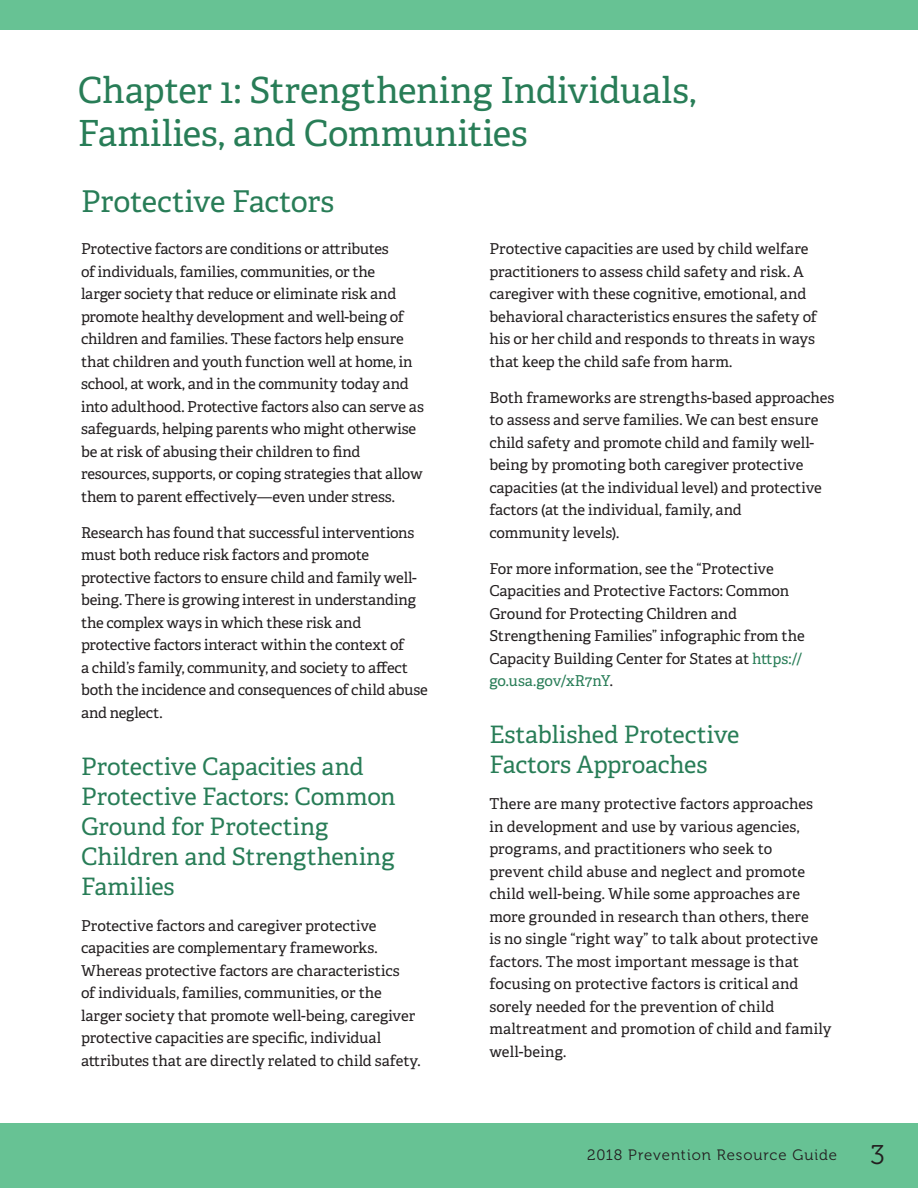
<style>
.page{position:relative;width:918px;height:1188px;background:#fff}
.page>*{position:absolute;margin:0;border:0;box-sizing:border-box;transform-origin:0 0}
.t1{font:36px/43.2px "Adelle PE";letter-spacing:-.005em;color:#287d57}
.t2{font:30px "Adelle PE";letter-spacing:-.015em;color:#287d57}
.t3{font:24px/30px "Adelle PE";letter-spacing:-.005em;color:#287d57}
.t4{font:15px/22.5px "Adelle PE";letter-spacing:-.005em;color:#231f20}
.t5{font:15px "Museo 300";letter-spacing:.06em;color:#231f20}
.s1{color:#287d57}
.s2{font-size:27px}
</style>
<div class="page">
<div style="left:1px;top:1123px;width:917px;height:65px;background:#67c294"></div>
<hr style="left:0;top:1123px;width:1px;height:65px;background:#67c294">
<div style="left:1px;top:0;width:917px;height:29px;background:#67c294"></div>
<svg style="left:0;top:0;width:1px;height:29px"></svg>
<h1 class="t1" style="left:78px;top:67px;width:620px">Chapter 1: Strengthening Individuals,<br>Families, and Communities</h1>
<h2 class="t2" style="left:81px;top:179px;width:255px">Protective Factors</h2>
<p class="t4" style="left:81px;top:237px;width:344px">Protective factors are conditions or attributes<br>of individuals, families, communities, or the<br>larger society that reduce or eliminate risk and promote healthy development and well-being of children and families. These factors help ensure that children and youth function well at home, in school, at work, and in the community today and into adulthood. Protective factors also can serve as safeguards, helping parents who might otherwise be at risk of abusing their children to find resources, supports, or coping strategies that allow them to parent effectively—even under stress.</p>
<p class="t4" style="left:81px;top:521px;width:348px">Research has found that successful interventions must both reduce risk factors and promote protective factors to ensure child and family well&shy;being. There is growing interest in understanding the complex ways in which these risk and protective factors interact within the context of<br>a child’s family, community, and society to affect both the incidence and consequences of child abuse and neglect.</p>
<h3 class="t3" style="left:81px;top:750px;width:316px">Protective Capacities and<br>Protective Factors: Common<br>Ground for Protecting<br>Children and Strengthening<br>Families</h3>
<p class="t4" style="left:81px;top:914px;width:341px">Protective factors and caregiver protective capacities are complementary frameworks.<br>Whereas protective factors are characteristics<br>of individuals, families, communities, or the larger society that promote well-being, caregiver protective capacities are specific, individual attributes that are directly related to child safety.</p>
<p class="t4" style="left:489px;top:237px;width:329px">Protective capacities are used by child welfare practitioners to assess child safety and risk. A caregiver with these cognitive, emotional, and behavioral characteristics ensures the safety of his or her child and responds to threats in ways that keep the child safe from harm.</p>
<p class="t4" style="left:489px;top:386px;width:346px">Both frameworks are strengths-based approaches to assess and serve families. We can best ensure child safety and promote child and family well&shy;being by promoting both caregiver protective capacities (at the individual level) and protective factors (at the individual, family, and<br>community levels).</p>
<p class="t4" style="left:489px;top:557px;width:317px">For more information, see the “Protective Capacities and Protective Factors: Common Ground for Protecting Children and Strengthening Families” infographic from the Capacity Building Center for States at <span class="s1">https:// go.usa.gov/xR7nY</span>.</p>
<h3 class="t3" style="left:489px;top:719px;width:252px">Established Protective<br>Factors Approaches</h3>
<p class="t4" style="left:489px;top:792px;width:344px">There are many protective factors approaches<br>in development and use by various agencies, programs, and practitioners who seek to<br>prevent child abuse and neglect and promote child well-being. While some approaches are more grounded in research than others, there<br>is no single “right way” to talk about protective factors. The most important message is that focusing on protective factors is critical and sorely needed for the prevention of child maltreatment and promotion of child and family well-being.</p>
<p class="t5" style="left:587px;top:1146px;width:299px">2018 Prevention Resource Guide <span class="s2">3</span></p>
</div>
